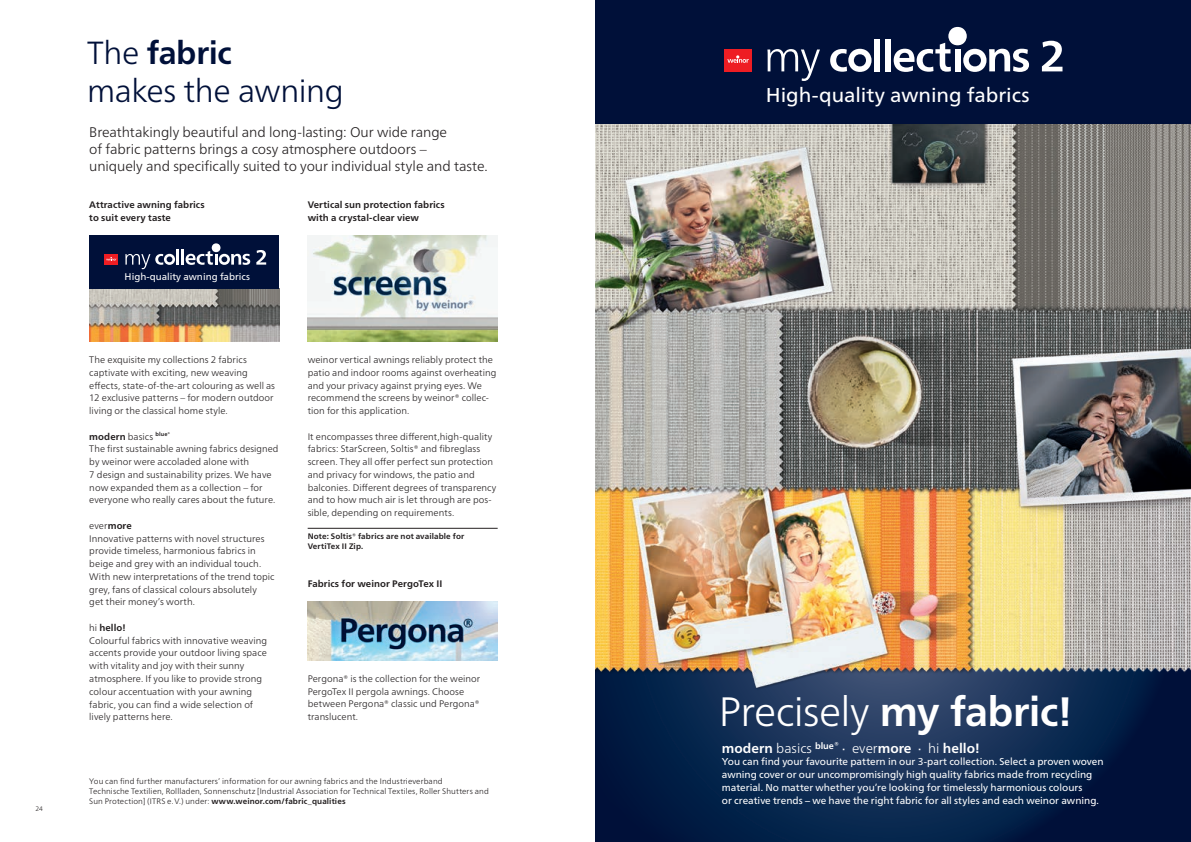
<style>
.page{position:relative;width:1191px;height:842px;background:#fff}
.page>*{position:absolute;margin:0;border:0;box-sizing:border-box;transform-origin:0 0}
.t1{font:300 41px "Frutiger Neue LTW1 G";letter-spacing:-.015em;color:#fff}
.t2{font:300 32px/38.3px "Frutiger Neue LTW1 G";letter-spacing:-.015em;color:#001039}
.t3{font:20px "Frutiger Neue LTW1 G";letter-spacing:-.005em;color:#fff}
.t4{font:300 14px/17px "Frutiger Neue LTW1 G";letter-spacing:-.005em;color:#231f20}
.t5{font:700 13.5px "Frutiger Neue LTW1 G";color:#fff}
.t6{font:10px/12.8px "Frutiger Neue LTW1 G";letter-spacing:-.005em;color:#fff}
.t7{font:9.7px "Frutiger Neue LTW1 G";color:#fff}
.t8{font:300 9.5px/12.8px "Frutiger Neue LTW1 G";letter-spacing:.005em;color:#231f20}
.t9{font:700 9.5px/12.8px "Frutiger Neue LTW1 G";letter-spacing:.01em;color:#231f20}
.t10{font:300 8px/9.9px "Frutiger Neue LTW1 G";letter-spacing:.01em;color:#231f20}
.t11{font:700 8px/9.9px "Frutiger Neue LTW1 G";letter-spacing:.015em;color:#231f20}
.t12{font:300 6.5px "Frutiger Neue LTW1 G";color:#231f20}
.s1{font-weight:700}
.s2{font-weight:300}
.s3{font-weight:400}
</style>
<div class="page">
<div style="left:595px;top:0;width:596px;height:842px;background:#001039"></div>
<svg style="left:613px;top:693px;width:530px;height:149px"></svg>
<img style="left:595px;top:125px;width:596px;height:568px">
<div style="left:724px;top:49px;width:27px;height:22px;background:#ee1d23"></div>
<svg style="left:727px;top:55px;width:21px;height:8px"></svg>
<svg style="left:767px;top:49px;width:53px;height:32px"></svg>
<svg style="left:830px;top:49px;width:41px;height:23px"></svg>
<div style="left:874px;top:39px;width:6px;height:32px;background:#fff"></div>
<div style="left:885px;top:39px;width:5px;height:32px;background:#fff"></div>
<svg style="left:893px;top:43px;width:58px;height:29px"></svg>
<div style="left:948px;top:27px;width:18px;height:18px;background:#fff;border-radius:50%"></div>
<div style="left:954px;top:49px;width:6px;height:22px;background:#fff"></div>
<svg style="left:963px;top:49px;width:66px;height:23px"></svg>
<svg style="left:1042px;top:41px;width:20px;height:30px"></svg>
<hr style="left:308px;top:528px;width:189px;height:1px;background:#231f20">
<img style="left:308px;top:235px;width:189px;height:107px">
<img style="left:89px;top:288px;width:190px;height:54px">
<div style="left:89px;top:235px;width:190px;height:53px;background:#001039"></div>
<svg style="left:105px;top:254px;width:13px;height:11px"></svg>
<svg style="left:106px;top:257px;width:10px;height:3px"></svg>
<svg style="left:125px;top:254px;width:50px;height:15px"></svg>
<hr style="left:176px;top:249px;width:3px;height:16px;background:#fff">
<hr style="left:181px;top:249px;width:3px;height:16px;background:#fff">
<div style="left:212px;top:243px;width:8px;height:9px;background:#fff;border-radius:50%"></div>
<svg style="left:186px;top:251px;width:64px;height:14px"></svg>
<svg style="left:256px;top:250px;width:10px;height:15px"></svg>
<img style="left:308px;top:601px;width:189px;height:59px">
<p class="t12" style="left:35px;top:805px;width:9px">24</p>
<h2 class="t2" style="left:87px;top:33px;width:258px">The <span class="s1">fabric<br></span>makes the awning</h2>
<h3 class="t4" style="left:89px;top:123px;width:400px">Breathtakingly beautiful and long-lasting: Our wide range<br>of fabric patterns brings a cosy atmosphere outdoors –<br>uniquely and specifically suited to your individual style and taste.</h3>
<p class="t9" style="left:308px;top:199px;width:138px">Vertical sun protection fabrics with a crystal-clear view</p>
<p class="t9" style="left:89px;top:199px;width:117px">Attractive awning fabrics to suit every taste</p>
<p class="t7" style="left:125px;top:271px;width:127px">High-quality awning fabrics</p>
<p class="t8" style="left:89px;top:353px;width:187px">The exquisite my collections 2 fabrics captivate with exciting, new weaving effects, state-of-the-art colouring as well as 12 exclusive patterns – for modern outdoor living or the classical home style.</p>
<p class="t8" style="left:89px;top:430px;width:191px"><span class="s1">modern</span> basics <sup>blue®<br></sup>The first sustainable awning fabrics designed by weinor were accoladed alone with<br>7 design and sustainability prizes. We have now expanded them as a collection – for everyone who really cares about the future.</p>
<p class="t8" style="left:89px;top:519px;width:187px">ever<span class="s1">more<br></span>Innovative patterns with novel structures provide timeless, harmonious fabrics in beige and grey with an individual touch.<br>With new interpretations of the trend topic grey, fans of classical colours absolutely<br>get their money’s worth.</p>
<p class="t8" style="left:89px;top:621px;width:179px">hi <span class="s1">hello!<br></span>Colourful fabrics with innovative weaving accents provide your outdoor living space with vitality and joy with their sunny atmosphere. If you like to provide strong colour accentuation with your awning fabric, you can find a wide selection of lively patterns here.</p>
<p class="t8" style="left:308px;top:353px;width:190px">weinor vertical awnings reliably protect the patio and indoor rooms against overheating and your privacy against prying eyes. We recommend the screens by weinor® collec&shy;tion for this application.</p>
<p class="t8" style="left:308px;top:430px;width:190px">It encompasses three different,high-quality fabrics: StarScreen, Soltis® and fibreglass screen. They all offer perfect sun protection and privacy for windows, the patio and balconies. Different degrees of transparency and to how much air is let through are pos&shy;sible, depending on requirements.</p>
<p class="t11" style="left:308px;top:531px;width:158px">Note: Soltis® fabrics are not available for<br>VertiTex II Zip.</p>
<p class="t9" style="left:308px;top:577px;width:136px">Fabrics for weinor PergoTex II</p>
<p class="t8" style="left:308px;top:672px;width:174px">Pergona® is the collection for the weinor<br>PergoTex II pergola awnings. Choose between Pergona® classic und Pergona® translucent.</p>
<p class="t10" style="left:89px;top:776px;width:401px">You can find further manufacturers’ information for our awning fabrics and the Industrieverband<br>Technische Textilien, Rollladen, Sonnenschutz [Industrial Association for Technical Textiles, Roller Shutters and<br>Sun Protection] (ITRS e.V.) under: <span class="s1">www.weinor.com/fabric_qualities</span></p>
<h3 class="t3" style="left:766px;top:84px;width:265px">High-quality awning fabrics</h3>
<h1 class="t1" style="left:719px;top:687px;width:355px">Precisely <span class="s1">my fabric!</span></h1>
<h3 class="t5" style="left:722px;top:740px;width:259px">modern <span class="s2">basics</span> <sup>blue</sup><sup>®</sup> <span class="s3">·</span> <span class="s2">ever</span>more <span class="s3">·</span> <span class="s2">hi</span> hello!</h3>
<p class="t6" style="left:722px;top:755px;width:383px">You can find your favourite pattern in our 3-part collection. Select a proven woven awning cover or our uncompromisingly high quality fabrics made from recycling material. No matter whether you’re looking for timelessly harmonious colours<br>or creative trends – we have the right fabric for all styles and each weinor awning.</p>
</div>
